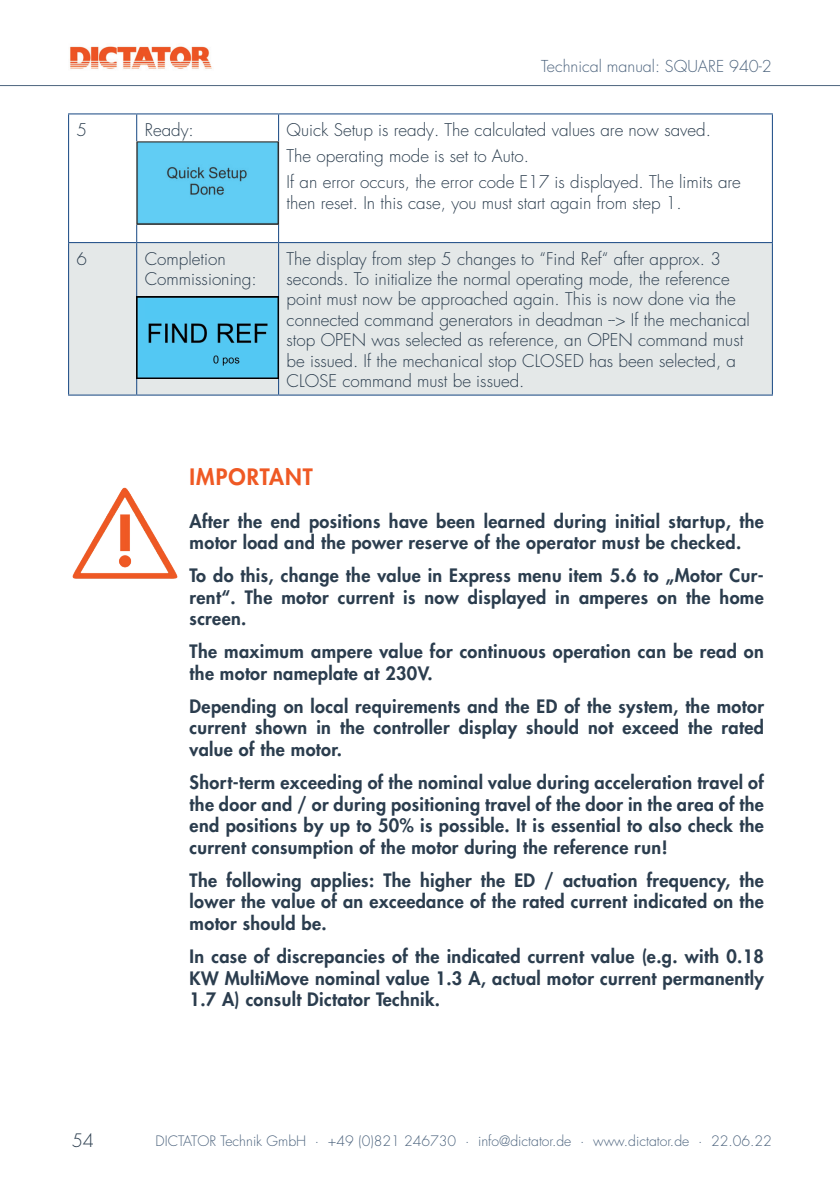
<style>
.page{position:relative;width:840px;height:1191px;background:#fff}
.page>*{position:absolute;margin:0;border:0;box-sizing:border-box;transform-origin:0 0}
.t1{font:800 22px "Futura Std";letter-spacing:.05em;color:#ef5924}
.t2{font:800 18px/21.6px "Futura Std";letter-spacing:.02em;color:#2b3d4e;text-align:justify}
.t3{font:300 18px "Futura Std";color:#2b3d4e}
.t4{font:300 17px/20.4px "Futura Std";color:#2b3d4e}
.t5{font:300 16px "Futura Std";color:#4d647e}
.t6{font:300 14px "Futura Std";color:#4d647e}
</style>
<div class="page">
<img style="left:70px;top:46px;width:142px;height:23px">
<hr style="left:0;top:85px;width:839px;height:1px;background:#4d647e">
<div style="left:69px;top:243px;width:702px;height:151px;background:#e4e8e8"></div>
<hr style="left:68px;top:113px;width:69px;height:1px;background:#154682">
<hr style="left:68px;top:114px;width:1px;height:128px;background:#154682">
<hr style="left:137px;top:113px;width:141px;height:1px;background:#154682">
<hr style="left:136px;top:114px;width:1px;height:128px;background:#154682">
<hr style="left:278px;top:113px;width:494px;height:1px;background:#154682">
<hr style="left:278px;top:114px;width:1px;height:128px;background:#154682">
<hr style="left:771px;top:114px;width:1px;height:128px;background:#154682">
<hr style="left:68px;top:242px;width:69px;height:1px;background:#154682">
<hr style="left:68px;top:243px;width:1px;height:151px;background:#154682">
<hr style="left:137px;top:242px;width:141px;height:1px;background:#154682">
<hr style="left:136px;top:243px;width:1px;height:151px;background:#154682">
<hr style="left:278px;top:242px;width:494px;height:1px;background:#154682">
<hr style="left:278px;top:243px;width:1px;height:151px;background:#154682">
<hr style="left:771px;top:243px;width:1px;height:151px;background:#154682">
<hr style="left:68px;top:394px;width:69px;height:1px;background:#154682">
<hr style="left:137px;top:394px;width:141px;height:1px;background:#154682">
<hr style="left:278px;top:394px;width:494px;height:1px;background:#154682">
<img style="left:137px;top:142px;width:141px;height:82px">
<img style="left:137px;top:297px;width:141px;height:82px">
<img style="left:72px;top:487px;width:106px;height:92px">
<p class="t5" style="left:541px;top:56px;width:232px">Technical manual: SQUARE 940-2</p>
<p class="t4" style="left:77px;top:120px;width:12px">5</p>
<p class="t4" style="left:145px;top:120px;width:51px">Ready:</p>
<p class="t4" style="left:286px;top:117px;width:455px;line-height:26px">Quick Setup is ready. The calculated values are now saved.<br>The operating mode is set to Auto.<br>If an error occurs, the error code E17 is displayed. The limits are</p>
<p class="t4" style="left:286px;top:193px;width:396px">then reset. In this case, you must start again from step 1.</p>
<p class="t4" style="left:77px;top:249px;width:12px">6</p>
<p class="t4" style="left:145px;top:249px;width:114px">Completion<br>Commissioning:</p>
<p class="t4" style="left:286px;top:249px;width:464px">The display from step 5 changes to “Find Ref“ after approx. 3 seconds. To initialize the normal operating mode, the reference point must now be approached again. This is now done via the connected command generators in deadman --&gt; If the mechanical stop OPEN was selected as reference, an OPEN command must be issued. If the mechanical stop CLOSED has been selected, a CLOSE command must be issued.</p>
<p class="t3" style="left:72px;top:1130px;width:24px">54</p>
<p class="t1" style="left:189px;top:463px;width:125px">IMPORTANT</p>
<p class="t2" style="left:189px;top:510px;width:575px">After the end positions have been learned during initial startup, the motor load and the power reserve of the operator must be checked.</p>
<p class="t2" style="left:189px;top:564px;width:575px">To do this, change the value in Express menu item 5.6 to „Motor Cur&shy;rent“. The motor current is now displayed in amperes on the home screen.</p>
<p class="t2" style="left:189px;top:641px;width:575px">The maximum ampere value for continuous operation can be read on the motor nameplate at 230V.</p>
<p class="t2" style="left:189px;top:695px;width:575px">Depending on local requirements and the ED of the system, the motor current shown in the controller display should not exceed the rated value of the motor.</p>
<p class="t2" style="left:189px;top:771px;width:575px">Short-term exceeding of the nominal value during acceleration travel of the door and / or during positioning travel of the door in the area of the end positions by up to 50% is possible. It is essential to also check the current consumption of the motor during the reference run!</p>
<p class="t2" style="left:189px;top:869px;width:575px">The following applies: The higher the ED / actuation frequency, the lower the value of an exceedance of the rated current indicated on the motor should be.</p>
<p class="t2" style="left:189px;top:945px;width:575px">In case of discrepancies of the indicated current value (e.g. with 0.18<br>KW MultiMove nominal value 1.3 A, actual motor current permanently 1.7 A) consult Dictator Technik.</p>
<p class="t6" style="left:155px;top:1132px;width:617px">DICTATOR Technik GmbH · +49 (0)821 246730 · info@dictator.de · www.dictator.de · 22.06.22</p>
</div>
